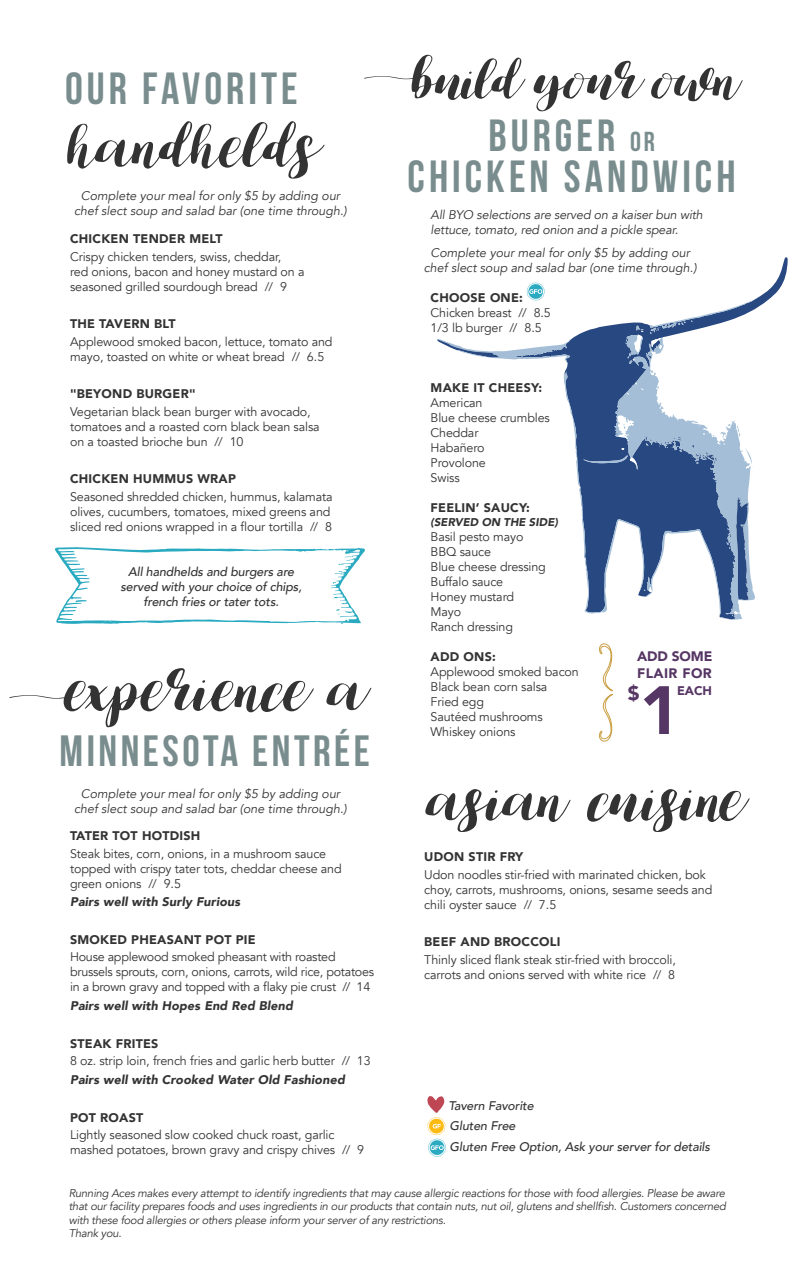
<style>
.page{position:relative;width:788px;height:1283px;background:#fff}
.page>*{position:absolute;margin:0;border:0;box-sizing:border-box;transform-origin:0 0}
.t1{font:80.12px "Lauren";color:#323332}
.t2{font:79.88px "Lauren";letter-spacing:-.02em;color:#323332}
.t3{font:72px "Lauren";letter-spacing:-.01em;color:#323332}
.t4{font:900 67.5px "Avenir";color:#563664}
.t5{font:45px "Bebas Neue";letter-spacing:.09em;color:#7a8d8e}
.t6{font:43.75px "Bebas Neue";letter-spacing:.08em;color:#7a8d8e}
.t7{font:900 19.62px "Avenir";color:#563664}
.t8{font:900 13.75px/16.5px "Avenir";letter-spacing:.03em;color:#563664}
.t9{font:12.5px/15px "Avenir";letter-spacing:-.01em;color:#323332}
.t10{font:italic 12.5px/15px "Avenir";color:#323332;text-align:center}
.t11{font:900 12.5px "Avenir";letter-spacing:.02em;color:#323332}
.t12{font:italic 500 12.5px/15px "Avenir";letter-spacing:-.01em;color:#323332;text-align:center}
.t13{font:italic 900 12.5px "Avenir";letter-spacing:.01em;color:#323332}
.t14{font:900 12.5px "Avenir";color:#563664}
.t15{font:italic 11.25px/13.5px "Avenir";letter-spacing:-.02em;color:#323332}
.t16{font:italic 900 11.25px "Avenir";color:#323332}
.s1{font-size:27.5px}
.s2{font-weight:900}
</style>
<div class="page">
<svg style="left:9px;top:668px;width:304px;height:59px"></svg>
<svg style="left:326px;top:682px;width:45px;height:28px"></svg>
<svg style="left:756px;top:257px;width:31px;height:52px"></svg>
<svg style="left:599px;top:643px;width:14px;height:98px"></svg>
<svg style="left:437px;top:282px;width:319px;height:338px"></svg>
<svg style="left:55px;top:547px;width:310px;height:77px"></svg>
<svg style="left:427px;top:1096px;width:19px;height:60px"></svg>
<p class="t3" style="left:416px;top:41px;width:328px">build your own</p>
<p class="t5" style="left:488px;top:111px;width:168px">BURGER <span class="s1">OR</span></p>
<p class="t5" style="left:407px;top:152px;width:329px">CHICKEN SANDWICH</p>
<p class="t10" style="left:430px;top:208px;width:274px;text-align:left">All BYO selections are served on a kaiser bun with lettuce, tomato, red onion and a pickle spear.</p>
<p class="t5" style="left:65px;top:64px;width:234px">OUR FAVORITE</p>
<p class="t1" style="left:73px;top:102px;width:253px">handhelds</p>
<p class="t10" style="left:74px;top:189px;width:274px">Complete your meal for only $5 by adding our chef slect soup and salad bar (one time through.)</p>
<p class="t11" style="left:70px;top:228px;width:154px">CHICKEN TENDER MELT</p>
<p class="t9" style="left:70px;top:249px;width:236px">Crispy chicken tenders, swiss, cheddar,<br>red onions, bacon and honey mustard on a seasoned grilled sourdough bread // 9</p>
<p class="t11" style="left:70px;top:313px;width:107px">THE TAVERN BLT</p>
<p class="t9" style="left:70px;top:334px;width:264px">Applewood smoked bacon, lettuce, tomato and mayo, toasted on white or wheat bread // 6.5</p>
<p class="t11" style="left:70px;top:383px;width:127px">"BEYOND BURGER"</p>
<p class="t9" style="left:70px;top:404px;width:251px">Vegetarian black bean burger with avocado, tomatoes and a roasted corn black bean salsa on a toasted brioche bun // 10</p>
<p class="t11" style="left:70px;top:468px;width:167px">CHICKEN HUMMUS WRAP</p>
<p class="t9" style="left:70px;top:489px;width:264px">Seasoned shredded chicken, hummus, kalamata olives, cucumbers, tomatoes, mixed greens and sliced red onions wrapped in a flour tortilla // 8</p>
<p class="t10" style="left:424px;top:246px;width:274px">Complete your meal for only $5 by adding our chef slect soup and salad bar (one time through.)</p>
<p class="t9" style="left:430px;top:291px;width:122px"><span class="s2">CHOOSE ONE:<br></span>Chicken breast // 8.5</p>
<p class="t9" style="left:430px;top:321px;width:113px">1/3 lb burger // 8.5</p>
<p class="t11" style="left:430px;top:377px;width:113px">MAKE IT CHEESY:</p>
<p class="t9" style="left:430px;top:396px;width:53px">American</p>
<p class="t9" style="left:430px;top:411px;width:121px">Blue cheese crumbles</p>
<p class="t9" style="left:430px;top:426px;width:49px">Cheddar</p>
<p class="t9" style="left:430px;top:441px;width:56px">Habañero</p>
<p class="t9" style="left:430px;top:456px;width:57px">Provolone</p>
<p class="t9" style="left:430px;top:471px;width:31px">Swiss</p>
<p class="t11" style="left:430px;top:497px;width:101px">FEELIN’ SAUCY:</p>
<p class="t16" style="left:430px;top:512px;width:129px">(SERVED ON THE SIDE)</p>
<p class="t9" style="left:430px;top:529px;width:94px">Basil pesto mayo</p>
<p class="t9" style="left:430px;top:544px;width:62px">BBQ sauce</p>
<p class="t9" style="left:430px;top:559px;width:117px">Blue cheese dressing</p>
<p class="t9" style="left:430px;top:574px;width:74px">Buffalo sauce</p>
<p class="t9" style="left:430px;top:589px;width:85px">Honey mustard</p>
<p class="t9" style="left:430px;top:604px;width:32px">Mayo</p>
<p class="t9" style="left:430px;top:619px;width:84px">Ranch dressing</p>
<p class="t11" style="left:430px;top:646px;width:67px">ADD ONS:</p>
<p class="t9" style="left:430px;top:664px;width:150px">Applewood smoked bacon</p>
<p class="t9" style="left:430px;top:679px;width:118px">Black bean corn salsa<br>Fried egg</p>
<p class="t9" style="left:430px;top:709px;width:114px">Sautéed mushrooms</p>
<p class="t9" style="left:430px;top:724px;width:86px">Whiskey onions</p>
<p class="t12" style="left:120px;top:564px;width:183px">All handhelds and burgers are served with your choice of chips, french fries or tater tots.</p>
<p class="t8" style="left:637px;top:647px;width:77px">ADD SOME<br>FLAIR FOR</p>
<p class="t14" style="left:677px;top:680px;width:36px">EACH</p>
<p class="t7" style="left:627px;top:676px;width:13px">$</p>
<p class="t4" style="left:639px;top:652px;width:41px">1</p>
<p class="t6" style="left:59px;top:727px;width:312px">MINNESOTA ENTRÉE</p>
<p class="t10" style="left:74px;top:786px;width:274px">Complete your meal for only $5 by adding our chef slect soup and salad bar (one time through.)</p>
<p class="t2" style="left:433px;top:756px;width:318px">asian cuisine</p>
<p class="t11" style="left:70px;top:825px;width:132px">TATER TOT HOTDISH</p>
<p class="t9" style="left:70px;top:846px;width:273px">Steak bites, corn, onions, in a mushroom sauce topped with crispy tater tots, cheddar cheese and green onions // 9.5</p>
<p class="t13" style="left:70px;top:891px;width:172px">Pairs well with Surly Furious</p>
<p class="t11" style="left:70px;top:929px;width:187px">SMOKED PHEASANT POT PIE</p>
<p class="t9" style="left:70px;top:950px;width:305px">House applewood smoked pheasant with roasted brussels sprouts, corn, onions, carrots, wild rice, potatoes in a brown gravy and topped with a flaky pie crust // 14</p>
<p class="t13" style="left:70px;top:995px;width:224px">Pairs well with Hopes End Red Blend</p>
<p class="t11" style="left:70px;top:1032px;width:90px">STEAK FRITES</p>
<p class="t9" style="left:70px;top:1053px;width:302px">8 oz. strip loin, french fries and garlic herb butter // 13</p>
<p class="t13" style="left:70px;top:1069px;width:276px">Pairs well with Crooked Water Old Fashioned</p>
<p class="t11" style="left:70px;top:1106px;width:75px">POT ROAST</p>
<p class="t9" style="left:70px;top:1127px;width:295px">Lightly seasoned slow cooked chuck roast, garlic mashed potatoes, brown gravy and crispy chives // 9</p>
<p class="t11" style="left:424px;top:846px;width:101px">UDON STIR FRY</p>
<p class="t9" style="left:424px;top:867px;width:289px">Udon noodles stir-fried with marinated chicken, bok choy, carrots, mushrooms, onions, sesame seeds and chili oyster sauce // 7.5</p>
<p class="t11" style="left:424px;top:931px;width:138px">BEEF AND BROCCOLI</p>
<p class="t9" style="left:424px;top:952px;width:253px">Thinly sliced flank steak stir-fried with broccoli, carrots and onions served with white rice // 8</p>
<p class="t12" style="left:448px;top:1098px;width:87px">Tavern Favorite</p>
<p class="t12" style="left:449px;top:1139px;width:262px">Gluten Free Option, Ask your server for details</p>
<p class="t12" style="left:449px;top:1118px;width:67px">Gluten Free</p>
<p class="t15" style="left:69px;top:1186px;width:658px">Running Aces makes every attempt to identify ingredients that may cause allergic reactions for those with food allergies. Please be aware that our facility prepares foods and uses ingredients in our products that contain nuts, nut oil, glutens and shellfish. Customers concerned with these food allergies or others please inform your server of any restrictions.<br>Thank you.</p>
</div>
